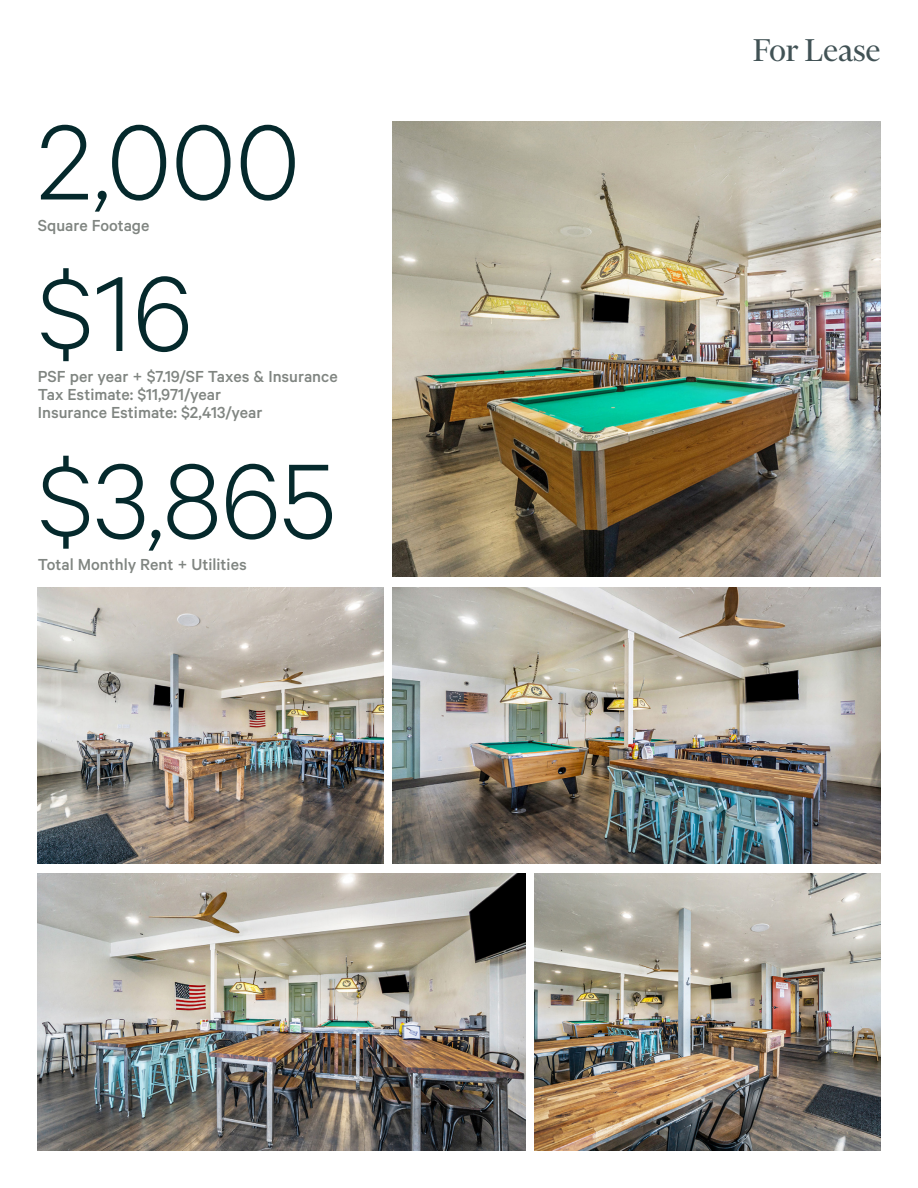
<style>
.page{position:relative;width:918px;height:1188px;background:#fff}
.page>*{position:absolute;margin:0;border:0;box-sizing:border-box;transform-origin:0 0}
.Callout_Large{font:300 120px "Calibre";color:#05292c}
.t1{font:36px "Financier Display";color:#415255}
.Callout_Description{font:500 18px "Calibre";color:#808581}
</style>
<div class="page">
<img style="left:393px;top:587px;width:487px;height:277px">
<img style="left:38px;top:587px;width:345px;height:277px">
<img style="left:393px;top:122px;width:487px;height:455px">
<img style="left:38px;top:873px;width:487px;height:277px">
<img style="left:535px;top:873px;width:345px;height:277px">
<p class="Callout_Large" style="left:38px;top:92px;width:264px">2,000</p>
<p class="Callout_Description" style="left:38px;top:215px;width:113px">Square Footage</p>
<p class="Callout_Large" style="left:38px;top:244px;width:156px">$16</p>
<p class="Callout_Description" style="left:38px;top:366px;width:301px">PSF per year + $7.19/SF Taxes &amp; Insurance</p>
<p class="Callout_Description" style="left:38px;top:384px;width:185px">Tax Estimate: $11,971/year</p>
<p class="Callout_Description" style="left:38px;top:402px;width:226px">Insurance Estimate: $2,413/year</p>
<p class="Callout_Large" style="left:38px;top:431px;width:300px">$3,865</p>
<p class="Callout_Description" style="left:38px;top:554px;width:210px">Total Monthly Rent + Utilities</p>
<p class="t1" style="left:753px;top:32px;width:129px">For Lease</p>
</div>
